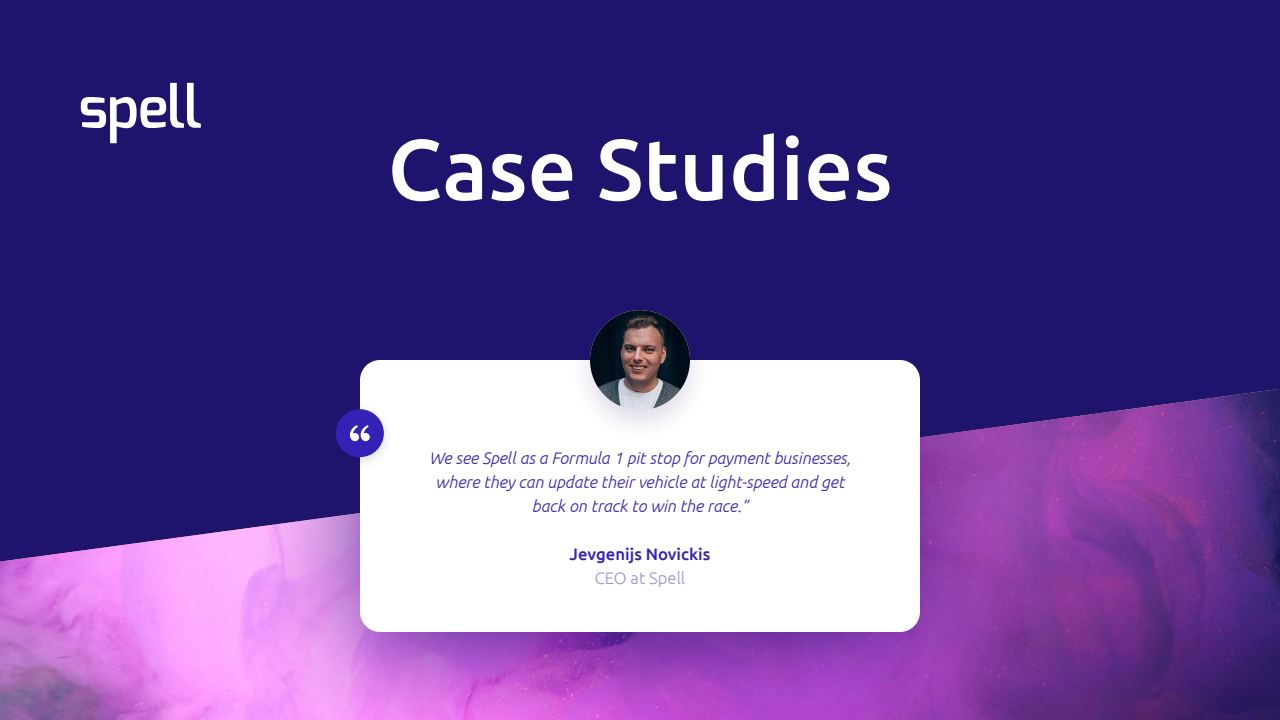
<style>
.page{position:relative;width:1280px;height:720px;background:#1f146d}
.page>*{position:absolute;margin:0;border:0;box-sizing:border-box;transform-origin:0 0}
.t1{font:500 86px "Ubuntu";color:#fff}
.t2{font:italic 300 16.64px/24px "Ubuntu";color:#3322b5;text-align:center}
.t3{font:500 16.64px "Ubuntu";color:#3322b5}
.t4{font:300 16.64px "Ubuntu";color:#9991da}
</style>
<div class="page">
<img style="left:0;top:389px;width:1280px;height:331px">
<svg style="left:81px;top:83px;width:120px;height:60px"></svg>
<div style="left:247px;top:268px;width:785px;height:452px;background:#1f146d;opacity:.75"></div>
<div style="left:360px;top:360px;width:560px;height:272px;background:#fff;border-radius:20px"></div>
<div style="left:568px;top:298px;width:144px;height:144px;background:#1f146d;opacity:.15"></div>
<img style="left:590px;top:310px;width:100px;height:100px;border-radius:50px">
<div style="left:325px;top:402px;width:70px;height:70px;background:#1f146d;opacity:.15"></div>
<div style="left:336px;top:409px;width:48px;height:48px;background:#3322b5;border-radius:50%"></div>
<svg style="left:350px;top:425px;width:20px;height:16px"></svg>
<h1 class="t1" style="left:387px;top:120px;width:507px">Case Studies</h1>
<p class="t2" style="left:429px;top:446px;width:423px">We see Spell as a Formula 1 pit stop for payment businesses, where they can update their vehicle at light-speed and get back on track to win the race.”</p>
<p class="t3" style="left:570px;top:544px;width:142px">Jevgenijs Novickis</p>
<p class="t4" style="left:595px;top:568px;width:92px">CEO at Spell</p>
</div>
